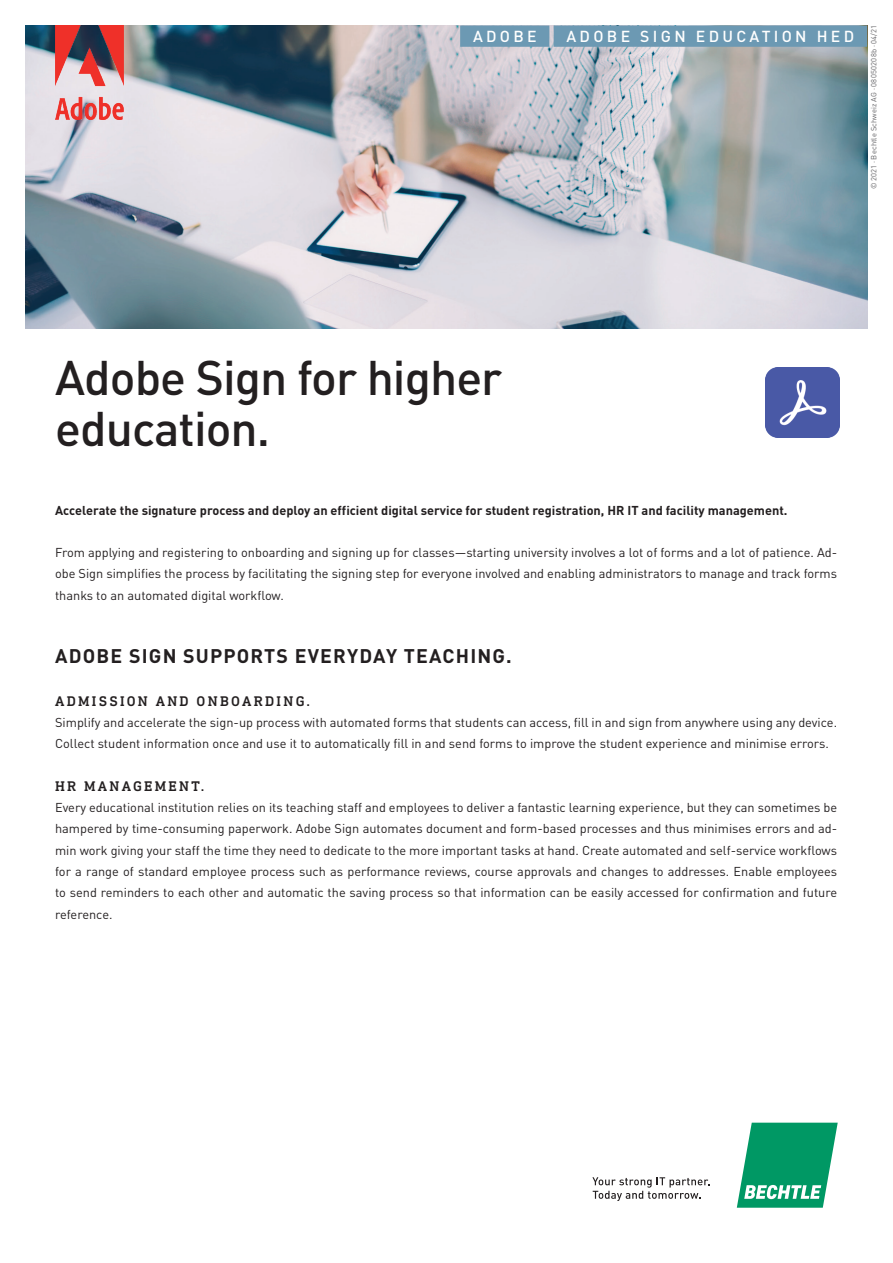
<style>
.page{position:relative;width:893px;height:1263px;background:#fff}
.page>*{position:absolute;margin:0;border:0;box-sizing:border-box;transform-origin:0 0}
.t1{font:500 48px/51px "Bechtle DIN";letter-spacing:-.02em;color:#231f20}
.t2{font:700 19.5px "Bechtle DIN";letter-spacing:.06em;color:#231f20}
.t3{font:500 15.75px "Bechtle DIN";letter-spacing:.21em;color:#fff}
.t4{font:500 14.25px "DIN Next Slab Pro";letter-spacing:.16em;color:#231f20}
.t5{font:12.75px/21.3px "Bechtle DIN";color:#231f20;text-align:justify}
.t6{font:700 12.75px "Bechtle DIN";color:#231f20}
.t7{font:7.5px "Bechtle DIN";letter-spacing:.02em;color:#636366}
</style>
<div class="page">
<img style="left:26px;top:26px;width:841px;height:302px">
<svg style="left:737px;top:1123px;width:101px;height:85px"></svg>
<svg style="left:592px;top:1177px;width:118px;height:24px"></svg>
<div style="left:554px;top:26px;width:313px;height:21px;background:#6c99b3"></div>
<div style="left:460px;top:26px;width:89px;height:21px;background:#6c99b3"></div>
<img style="left:55px;top:26px;width:69px;height:94px">
<img style="left:765px;top:367px;width:74px;height:70px">
<p class="t3" style="left:473px;top:24px;width:65px">ADOBE</p>
<p class="t3" style="left:566px;top:24px;width:289px">ADOBE SIGN EDUCATION HED</p>
<p class="t7" style="left:868px;top:189px;width:165px;rotate:-90deg">© 2021 · Bechtle Schweiz AG · 08050208b · 04/21</p>
<h1 class="t1" style="left:55px;top:347px;width:449px">Adobe Sign for higher education.</h1>
<p class="t6" style="left:55px;top:499px;width:734px">Accelerate the signature process and deploy an efficient digital service for student registration, HR IT and facility management.</p>
<p class="t5" style="left:55px;top:541px;width:784px">From applying and registering to onboarding and signing up for classes—starting university involves a lot of forms and a lot of patience. Ad&shy;obe Sign simplifies the process by facilitating the signing step for everyone involved and enabling administrators to manage and track forms thanks to an automated digital workflow.</p>
<h2 class="t2" style="left:55px;top:640px;width:458px">ADOBE SIGN SUPPORTS EVERYDAY TEACHING.</h2>
<p class="t4" style="left:55px;top:693px;width:257px">ADMISSION AND ONBOARDING.</p>
<p class="t5" style="left:55px;top:711px;width:783px">Simplify and accelerate the sign-up process with automated forms that students can access, fill in and sign from anywhere using any device.<br>Collect student information once and use it to automatically fill in and send forms to improve the student experience and minimise errors.</p>
<p class="t4" style="left:55px;top:778px;width:151px">HR MANAGEMENT.</p>
<p class="t5" style="left:55px;top:796px;width:784px">Every educational institution relies on its teaching staff and employees to deliver a fantastic learning experience, but they can sometimes be hampered by time-consuming paperwork. Adobe Sign automates document and form-based processes and thus minimises errors and ad&shy;min work giving your staff the time they need to dedicate to the more important tasks at hand. Create automated and self-service workflows for a range of standard employee process such as performance reviews, course approvals and changes to addresses. Enable employees to send reminders to each other and automatic the saving process so that information can be easily accessed for confirmation and future reference.</p>
</div>
